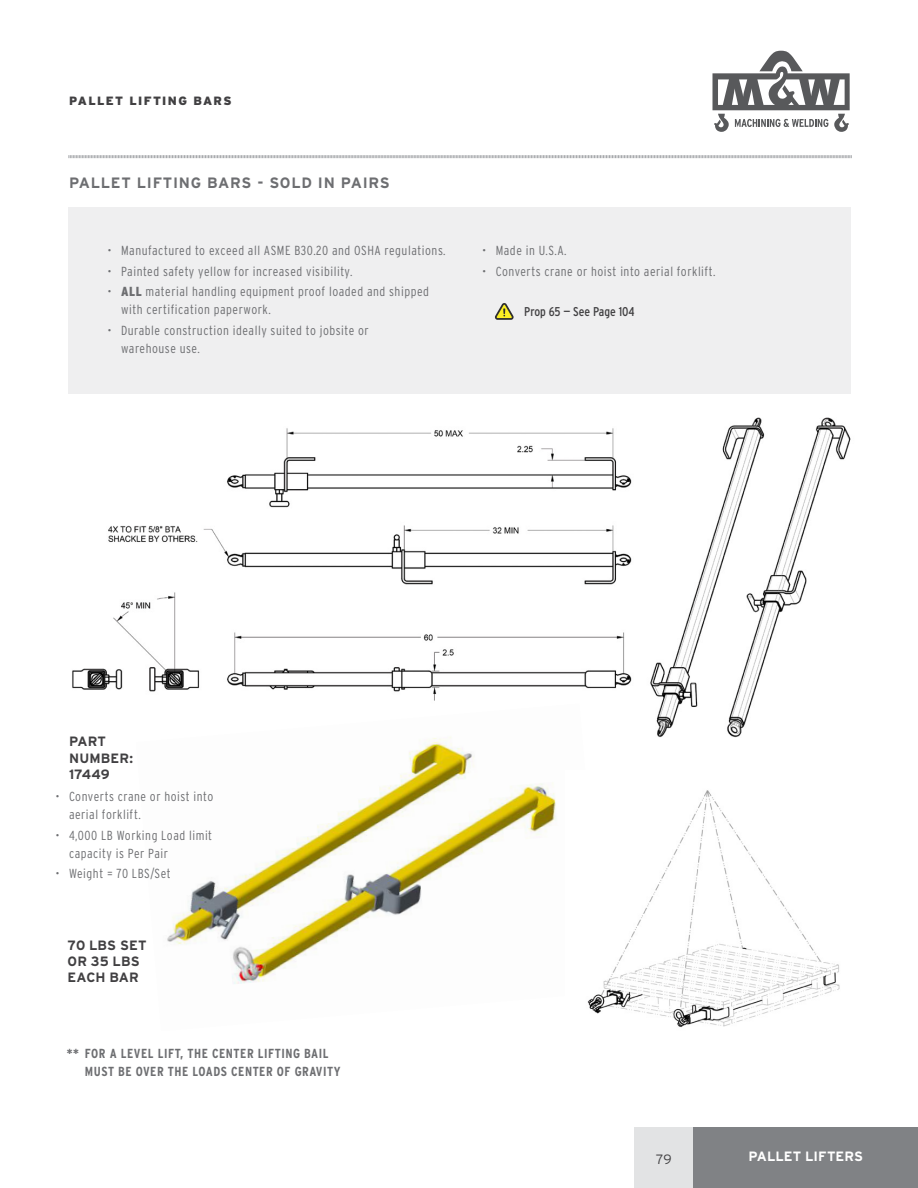
<style>
.page{position:relative;width:918px;height:1188px;background:#fff}
.page>*{position:absolute;margin:0;border:0;box-sizing:border-box;transform-origin:0 0}
.t1{font:700 15px "Interstate";letter-spacing:.05em;color:#6d6e71}
.t2{font:700 13.5px/16.2px "Interstate";letter-spacing:.005em;color:#414042}
.t3{font:700 13.5px "Interstate";letter-spacing:.005em;color:#fff}
.t4{font:300 13.5px "Interstate";color:#414042}
.t5{font:300 condensed 13.2px/18px "Interstate";letter-spacing:.04em;color:#6d6e71}
.t6{font:700 condensed 13.2px/18px "Interstate";letter-spacing:.04em;color:#6d6e71}
.t7{font:condensed 12.75px "Interstate";color:#414042}
.t8{font:900 12px "Interstate";letter-spacing:.105em;color:#414042}
.s1{font-weight:900}
</style>
<div class="page">
<div style="left:693px;top:1127px;width:225px;height:61px;background:#808285"></div>
<div style="left:634px;top:1127px;width:59px;height:61px;background:#e2e3e4"></div>
<svg style="left:712px;top:51px;width:138px;height:81px"></svg>
<svg style="left:68px;top:155px;width:784px;height:4px"></svg>
<div style="left:68px;top:208px;width:783px;height:186px;background:#efeff0"></div>
<svg style="left:495px;top:303px;width:19px;height:17px"></svg>
<img style="left:72px;top:417px;width:779px;height:321px">
<img style="left:136px;top:703px;width:469px;height:281px">
<img style="left:566px;top:771px;width:274px;height:256px">
<p class="t8" style="left:69px;top:94px;width:164px">PALLET LIFTING BARS</p>
<p class="t1" style="left:69px;top:175px;width:322px">PALLET LIFTING BARS - SOLD IN PAIRS</p>
<p class="t5" style="left:108px;top:241px;width:340px">• Manufactured to exceed all ASME B30.20 and OSHA regulations.</p>
<p class="t5" style="left:108px;top:262px;width:246px">• Painted safety yellow for increased visibility.</p>
<p class="t5" style="left:121px;top:283px;width:309px;text-indent:-14px">• <span class="s1">ALL</span> material handling equipment proof loaded and shipped with certification paperwork.</p>
<p class="t5" style="left:121px;top:321px;width:249px;text-indent:-14px">• Durable construction ideally suited to jobsite or warehouse use.</p>
<p class="t5" style="left:482px;top:241px;width:86px">• Made in U.S.A.</p>
<p class="t5" style="left:482px;top:262px;width:235px">• Converts crane or hoist into aerial forklift.</p>
<p class="t7" style="left:524px;top:305px;width:112px">Prop 65 — See Page 104</p>
<p class="t2" style="left:69px;top:733px;width:65px">PART<br>NUMBER:<br>17449</p>
<p class="t5" style="left:69px;top:787px;width:146px;text-indent:-14px">• Converts crane or hoist into aerial forklift.</p>
<p class="t5" style="left:69px;top:826px;width:145px;text-indent:-14px">• 4,000 LB Working Load limit capacity is Per Pair</p>
<p class="t5" style="left:56px;top:864px;width:117px">• Weight = 70 LBS/Set</p>
<p class="t2" style="left:68px;top:937px;width:80px">70 LBS SET<br>OR 35 LBS<br>EACH BAR</p>
<p class="t6" style="left:85px;top:1045px;width:257px;text-indent:-18px">** FOR A LEVEL LIFT, THE CENTER LIFTING BAIL<br>MUST BE OVER THE LOADS CENTER OF GRAVITY</p>
<p class="t4" style="left:656px;top:1152px;width:17px">79</p>
<p class="t3" style="left:748px;top:1149px;width:116px">PALLET LIFTERS</p>
</div>
